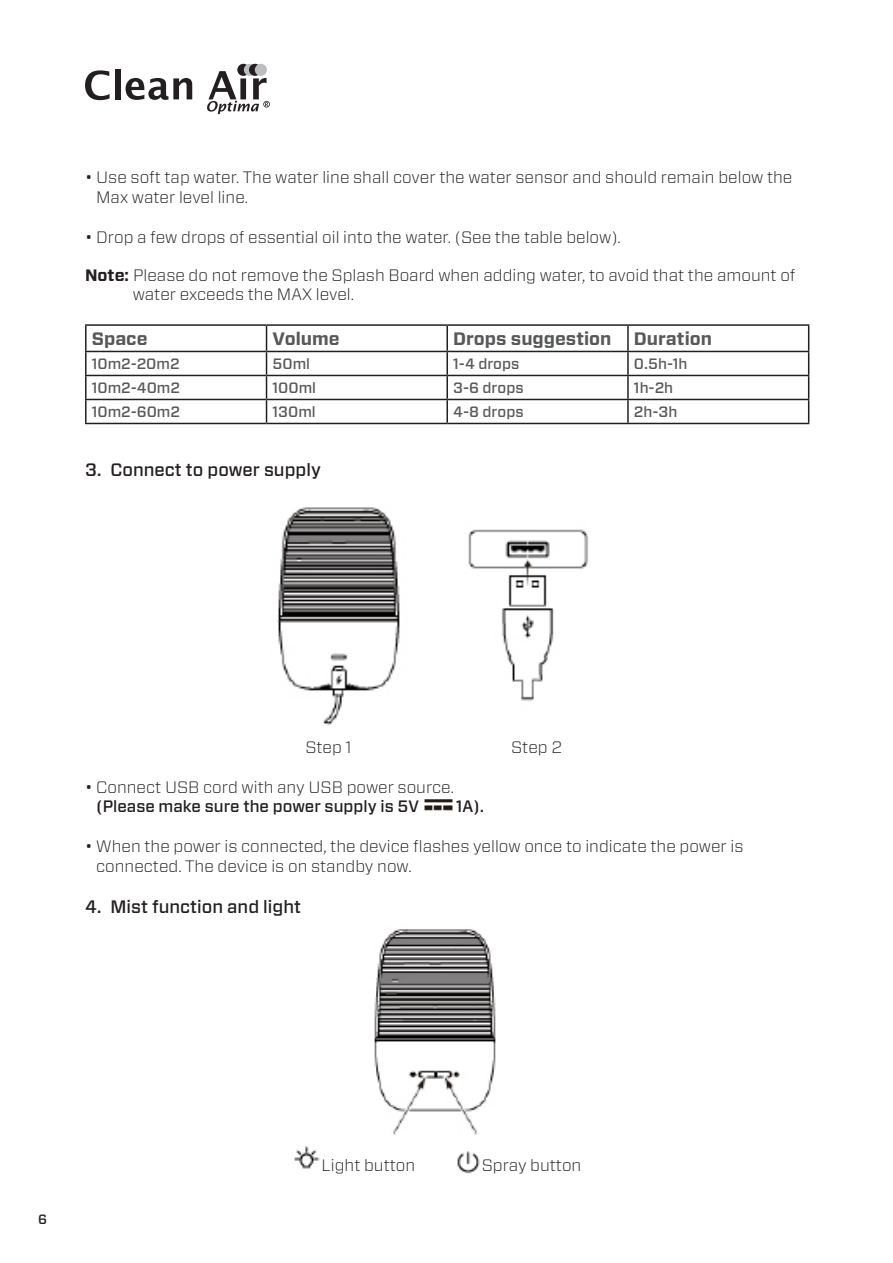
<style>
.page{position:relative;width:893px;height:1263px;background:#fff}
.page>*{position:absolute;margin:0;border:0;box-sizing:border-box;transform-origin:0 0}
.Platte_tekst{font:500 18px "Forza";color:#231f20}
.Platte_tekst-2{font:700 18px "Forza";color:#57585a}
.Platte_tekst-3{font:300 16.5px/19.8px "Forza";color:#231f20}
.Platte_tekst-4{font:500 16.5px "Forza";color:#231f20}
.Platte_tekst-5{font:500 15px "Forza";color:#57585a}
.t1{font:500 13.5px "Forza";color:#231f20}
.s1{font-weight:700}
.s2{font-weight:500}
</style>
<div class="page">
<svg style="left:85px;top:70px;width:25px;height:30px"></svg>
<div style="left:115px;top:69px;width:5px;height:30px;background:#231f20"></div>
<svg style="left:126px;top:78px;width:66px;height:22px"></svg>
<svg style="left:237px;top:64px;width:12px;height:12px"></svg>
<div style="left:244px;top:64px;width:12px;height:12px;background:#bcbdc0;border-radius:50%"></div>
<svg style="left:249px;top:64px;width:12px;height:12px"></svg>
<div style="left:255px;top:64px;width:12px;height:12px;background:#bcbdc0;border-radius:50%"></div>
<svg style="left:207px;top:70px;width:63px;height:44px"></svg>
<hr style="left:85px;top:324px;width:181px;height:2px;background:#231f20">
<hr style="left:85px;top:326px;width:2px;height:25px;background:#231f20">
<hr style="left:266px;top:324px;width:181px;height:2px;background:#231f20">
<hr style="left:447px;top:324px;width:181px;height:2px;background:#231f20">
<hr style="left:446px;top:326px;width:2px;height:25px;background:#231f20">
<hr style="left:628px;top:324px;width:181px;height:2px;background:#231f20">
<hr style="left:627px;top:326px;width:2px;height:25px;background:#231f20">
<hr style="left:85px;top:351px;width:181px;height:1px;background:#231f20">
<hr style="left:85px;top:352px;width:2px;height:23px;background:#231f20">
<hr style="left:266px;top:351px;width:181px;height:1px;background:#231f20">
<hr style="left:447px;top:351px;width:181px;height:1px;background:#231f20">
<hr style="left:446px;top:352px;width:2px;height:23px;background:#231f20">
<hr style="left:628px;top:351px;width:181px;height:1px;background:#231f20">
<hr style="left:627px;top:352px;width:2px;height:23px;background:#231f20">
<hr style="left:85px;top:375px;width:181px;height:1px;background:#231f20">
<hr style="left:85px;top:376px;width:2px;height:23px;background:#231f20">
<hr style="left:266px;top:375px;width:181px;height:1px;background:#231f20">
<hr style="left:447px;top:375px;width:181px;height:1px;background:#231f20">
<hr style="left:446px;top:376px;width:2px;height:23px;background:#231f20">
<hr style="left:628px;top:375px;width:181px;height:1px;background:#231f20">
<hr style="left:627px;top:376px;width:2px;height:23px;background:#231f20">
<hr style="left:85px;top:399px;width:181px;height:1px;background:#231f20">
<hr style="left:85px;top:400px;width:2px;height:23px;background:#231f20">
<hr style="left:266px;top:399px;width:181px;height:1px;background:#231f20">
<svg style="left:266px;top:326px;width:1px;height:97px"></svg>
<hr style="left:447px;top:399px;width:181px;height:1px;background:#231f20">
<hr style="left:446px;top:400px;width:2px;height:23px;background:#231f20">
<hr style="left:628px;top:399px;width:181px;height:1px;background:#231f20">
<hr style="left:627px;top:400px;width:2px;height:23px;background:#231f20">
<svg style="left:808px;top:326px;width:1px;height:97px"></svg>
<hr style="left:85px;top:423px;width:181px;height:1px;background:#231f20">
<hr style="left:266px;top:423px;width:181px;height:1px;background:#231f20">
<hr style="left:447px;top:423px;width:181px;height:1px;background:#231f20">
<hr style="left:628px;top:423px;width:181px;height:1px;background:#231f20">
<img style="left:424px;top:799px;width:29px;height:12px">
<img style="left:294px;top:1146px;width:26px;height:23px">
<img style="left:457px;top:1151px;width:23px;height:23px">
<img style="left:277px;top:507px;width:311px;height:219px">
<img style="left:374px;top:929px;width:122px;height:206px">
<p class="Platte_tekst-3" style="left:96px;top:167px;width:698px;text-indent:-11px">• Use soft tap water. The water line shall cover the water sensor and should remain below the<br>Max water level line.</p>
<p class="Platte_tekst-3" style="left:85px;top:227px;width:537px">• Drop a few drops of essential oil into the water. (See the table below).</p>
<p class="Platte_tekst-3" style="left:133px;top:264px;width:664px;text-indent:-48px"><span class="s1">Note:</span> Please do not remove the Splash Board when adding water, to avoid that the amount of water exceeds the MAX level.</p>
<p class="Platte_tekst-2" style="left:92px;top:327px;width:57px">Space</p>
<p class="Platte_tekst-2" style="left:272px;top:327px;width:69px">Volume</p>
<p class="Platte_tekst-2" style="left:453px;top:327px;width:160px">Drops suggestion</p>
<p class="Platte_tekst-2" style="left:634px;top:327px;width:80px">Duration</p>
<p class="Platte_tekst-5" style="left:92px;top:354px;width:89px">10m2-20m2</p>
<p class="Platte_tekst-5" style="left:272px;top:354px;width:39px">50ml</p>
<p class="Platte_tekst-5" style="left:453px;top:354px;width:68px">1-4 drops</p>
<p class="Platte_tekst-5" style="left:634px;top:354px;width:55px">0.5h-1h</p>
<p class="Platte_tekst-5" style="left:92px;top:378px;width:90px">10m2-40m2</p>
<p class="Platte_tekst-5" style="left:272px;top:378px;width:45px">100ml</p>
<p class="Platte_tekst-5" style="left:453px;top:378px;width:72px">3-6 drops</p>
<p class="Platte_tekst-5" style="left:634px;top:378px;width:41px">1h-2h</p>
<p class="Platte_tekst-5" style="left:92px;top:402px;width:90px">10m2-60m2</p>
<p class="Platte_tekst-5" style="left:272px;top:402px;width:45px">130ml</p>
<p class="Platte_tekst-5" style="left:453px;top:402px;width:72px">4-8 drops</p>
<p class="Platte_tekst-5" style="left:634px;top:402px;width:45px">2h-3h</p>
<p class="Platte_tekst" style="left:85px;top:458px;width:237px">3. Connect to power supply</p>
<p class="Platte_tekst-3" style="left:305px;top:737px;width:48px">Step 1</p>
<p class="Platte_tekst-3" style="left:511px;top:737px;width:52px">Step 2</p>
<p class="Platte_tekst-3" style="left:96px;top:776px;width:359px;text-indent:-11px">• Connect USB cord with any USB power source. <span class="s2">(Please make sure the power supply is 5V</span></p>
<p class="Platte_tekst-4" style="left:456px;top:796px;width:30px">1A).</p>
<p class="Platte_tekst-3" style="left:85px;top:836px;width:660px">• When the power is connected, the device flashes yellow once to indicate the power is</p>
<p class="Platte_tekst-3" style="left:96px;top:856px;width:317px">connected. The device is on standby now.</p>
<p class="Platte_tekst" style="left:85px;top:895px;width:218px">4. Mist function and light</p>
<p class="t1" style="left:38px;top:1210px;width:10px">6</p>
<p class="Platte_tekst-3" style="left:322px;top:1154px;width:95px">Light button</p>
<p class="Platte_tekst-3" style="left:482px;top:1154px;width:101px">Spray button</p>
</div>
